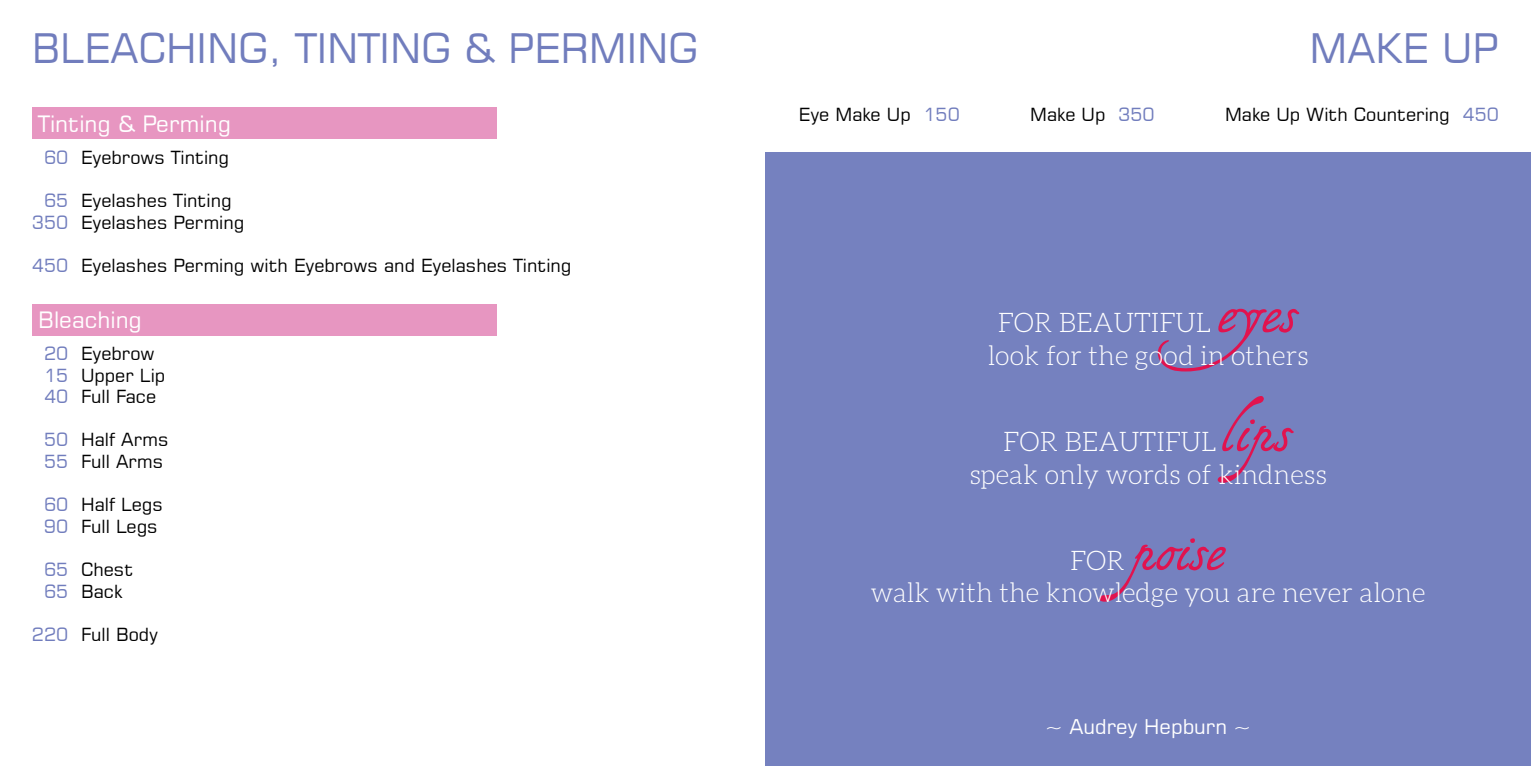
<style>
.page{position:relative;width:1531px;height:766px;background:#fff}
.page>*{position:absolute;margin:0;border:0;box-sizing:border-box;transform-origin:0 0}
.t1{font:54px "Tagettes";color:#e1134f}
.t2{font:40.5px "Square 721 BT";color:#717dbd}
.t3{font:300 27px/32.4px "Aleo";color:#fff}
.t4{font:22.5px "Square 721 BT";color:#fff}
.t5{font:20.25px "Square 721 BT";color:#fff}
.t6{font:18px/21.6px "Square 721 BT";color:#000}
.t7{font:18px/21.6px "Square 721 BT";color:#717dbd}
.s1{color:#717dbd}
.s2{font-family:"Tagettes";font-weight:400;font-size:54px;color:#e1134f}
.s3{font-family:"Aleo";font-weight:300;font-size:27px;color:#fff}
</style>
<div class="page">
<div style="left:32px;top:107px;width:464px;height:32px;background:#e796c1"></div>
<div style="left:32px;top:303px;width:464px;height:32px;background:#e796c1"></div>
<div style="left:765px;top:153px;width:766px;height:612px;background:#7581bf"></div>
<h2 class="t2" style="left:32px;top:23px;width:505px">bleaching, tinting &amp; perm</h2>
<h2 class="t2" style="left:627px;top:23px;width:73px">ing</h2>
<p class="t4" style="left:38px;top:110px;width:194px">Tinting &amp; Perming</p>
<p class="t7" style="left:44px;top:146px;width:26px">60</p>
<p class="t7" style="left:32px;top:189px;width:38px;text-align:right">65<br>350</p>
<p class="t7" style="left:32px;top:254px;width:38px">450</p>
<p class="t6" style="left:81px;top:146px;width:150px">Eyebrows Tinting</p>
<p class="t6" style="left:81px;top:189px;width:165px">Eyelashes Tinting<br>Eyelashes Perming</p>
<p class="t6" style="left:81px;top:254px;width:492px">Eyelashes Perming with Eyebrows and Eyelashes Tinting</p>
<p class="t4" style="left:38px;top:306px;width:105px">Bleaching</p>
<p class="t7" style="left:44px;top:342px;width:26px;text-align:justify">20<br>15<br>40</p>
<p class="t7" style="left:44px;top:429px;width:26px">50<br>55</p>
<p class="t7" style="left:44px;top:493px;width:26px">60<br>90</p>
<p class="t7" style="left:44px;top:558px;width:26px">65<br>65</p>
<p class="t7" style="left:32px;top:623px;width:38px">220</p>
<p class="t6" style="left:81px;top:342px;width:86px">Eyebrow<br>Upper Lip<br>Full Face</p>
<p class="t6" style="left:81px;top:429px;width:89px">Half Arms<br>Full Arms</p>
<p class="t6" style="left:81px;top:493px;width:83px">Half Legs<br>Full Legs</p>
<p class="t6" style="left:81px;top:558px;width:54px">Chest<br>Back</p>
<p class="t6" style="left:81px;top:623px;width:78px">Full Body</p>
<h2 class="t2" style="left:1309px;top:23px;width:160px">Make Up</h2>
<p class="t6" style="left:799px;top:103px;width:162px">Eye Make Up <span class="s1">150</span></p>
<p class="t6" style="left:1030px;top:103px;width:126px">Make Up <span class="s1">350</span></p>
<p class="t6" style="left:1225px;top:103px;width:275px">Make Up With Countering <span class="s1">450</span></p>
<h3 class="t3" style="left:988px;top:306px;width:360px;text-indent:10px">For beautiful <span class="s2">eyes </span>look for the good in others</h3>
<h3 class="t3" style="left:969px;top:425px;width:359px;text-indent:34px">For beautiful <span class="s2">lips </span>speak only words of kindness</h3>
<h1 class="t1" style="left:1070px;top:519px;width:158px"><span class="s3">For</span> poise</h1>
<h3 class="t3" style="left:871px;top:576px;width:556px">walk with the knowledge you are never alone</h3>
<p class="t5" style="left:1045px;top:714px;width:207px">~ Audrey Hepburn ~</p>
</div>
